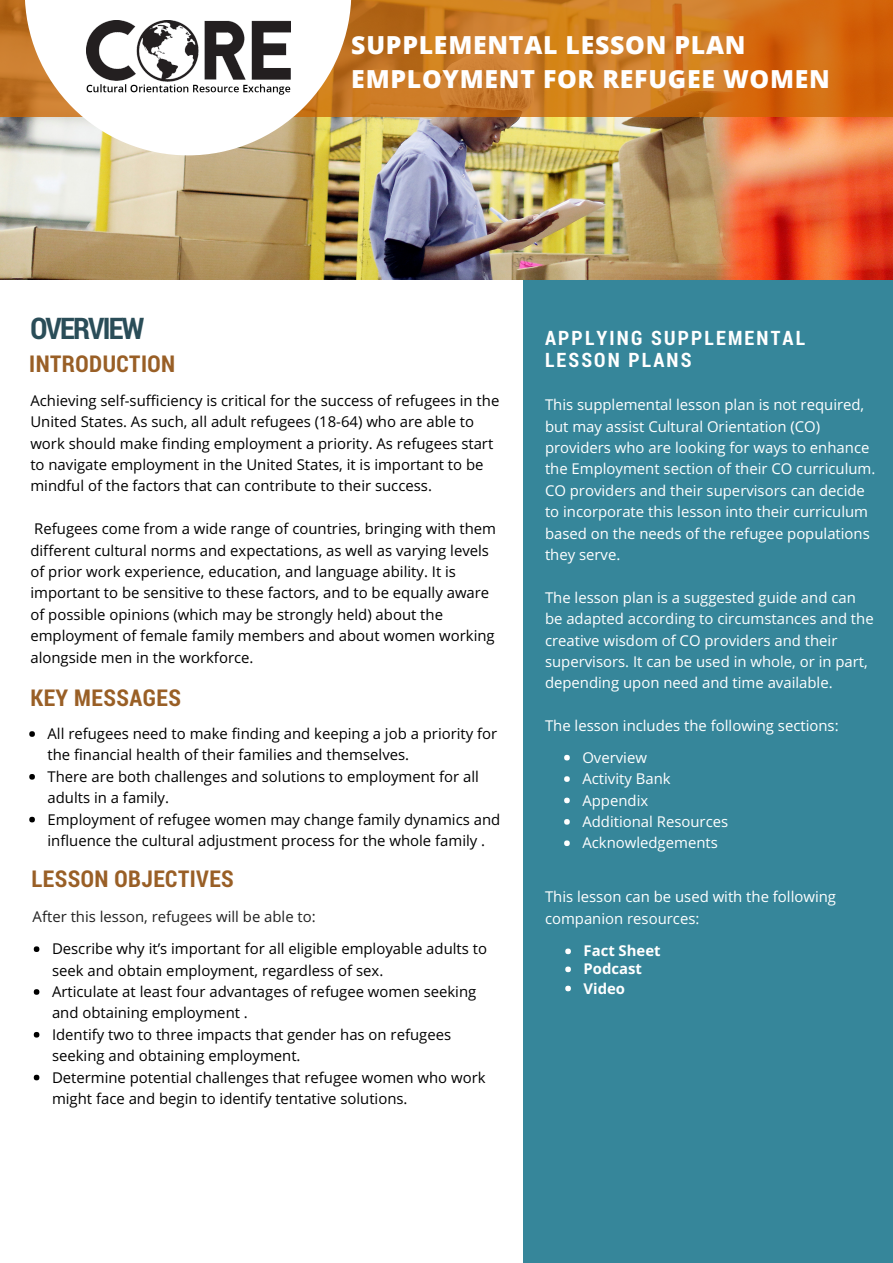
<style>
.page{position:relative;width:893px;height:1263px;background:#fff}
.page>*{position:absolute;margin:0;border:0;box-sizing:border-box;transform-origin:0 0}
.t1{font:700 29.85px "Roboto Condensed";letter-spacing:-.06em;color:#2a4d58}
.t2{font:800 24.9px/33.8px "Open Sans";letter-spacing:.03em;color:#fff}
.t3{font:700 23.25px "Roboto Condensed";letter-spacing:.02em;color:#995f26}
.t4{font:700 19.8px/22.5px "Roboto Condensed";letter-spacing:.11em;color:#fff}
.t5{font:14.85px/21.5px "Open Sans";color:#000}
.t6{font:14.85px/21.5px "Open Sans";color:#fff}
.t7{font:14.85px "Open Sans";color:#222}
.t8{font:700 14.85px/18.6px "Open Sans";color:#fff}
</style>
<div class="page">
<div style="left:524px;top:279px;width:369px;height:984px;background:#36869a"></div>
<img style="left:0;top:117px;width:893px;height:162px">
<svg style="left:0;top:0;width:893px;height:117px;background:#cc741d"></svg>
<svg style="left:25px;top:0;width:326px;height:155px"></svg>
<img style="left:87px;top:20px;width:203px;height:75px">
<svg style="left:29px;top:731px;width:6px;height:6px"></svg>
<svg style="left:29px;top:774px;width:6px;height:6px"></svg>
<svg style="left:29px;top:817px;width:6px;height:5px"></svg>
<svg style="left:34px;top:946px;width:5px;height:6px"></svg>
<svg style="left:34px;top:989px;width:5px;height:6px"></svg>
<svg style="left:34px;top:1032px;width:5px;height:5px"></svg>
<svg style="left:34px;top:1075px;width:5px;height:5px"></svg>
<svg style="left:564px;top:755px;width:6px;height:5px"></svg>
<svg style="left:564px;top:776px;width:6px;height:6px"></svg>
<svg style="left:564px;top:798px;width:6px;height:5px"></svg>
<svg style="left:564px;top:819px;width:6px;height:6px"></svg>
<svg style="left:564px;top:840px;width:6px;height:6px"></svg>
<svg style="left:565px;top:948px;width:6px;height:6px"></svg>
<svg style="left:565px;top:966px;width:6px;height:6px"></svg>
<svg style="left:565px;top:986px;width:6px;height:5px"></svg>
<h1 class="t1" style="left:30px;top:308px;width:115px">OVERVIEW</h1>
<h3 class="t3" style="left:29px;top:348px;width:147px">INTRODUCTION</h3>
<h2 class="t2" style="left:351px;top:28px;width:480px">SUPPLEMENTAL LESSON PLAN<br>EMPLOYMENT FOR REFUGEE WOMEN</h2>
<h3 class="t4" style="left:545px;top:326px;width:262px">APPLYING SUPPLEMENTAL<br>LESSON PLANS</h3>
<p class="t5" style="left:30px;top:389px;width:470px">Achieving self-sufficiency is critical for the success of refugees in the United States. As such, all adult refugees (18-64) who are able to work should make finding employment a priority. As refugees start to navigate employment in the United States, it is important to be mindful of the factors that can contribute to their success.</p>
<p class="t5" style="left:30px;top:518px;width:467px">Refugees come from a wide range of countries, bringing with them different cultural norms and expectations, as well as varying levels of prior work experience, education, and language ability. It is important to be sensitive to these factors, and to be equally aware of possible opinions (which may be strongly held) about the employment of female family members and about women working alongside men in the workforce.</p>
<h3 class="t3" style="left:30px;top:681px;width:152px">KEY MESSAGES</h3>
<p class="t5" style="left:48px;top:723px;width:454px">All refugees need to make finding and keeping a job a priority for the financial health of their families and themselves.<br>There are both challenges and solutions to employment for all adults in a family.<br>Employment of refugee women may change family dynamics and influence the cultural adjustment process for the whole family .</p>
<h3 class="t3" style="left:32px;top:862px;width:204px">LESSON OBJECTIVES</h3>
<p class="t7" style="left:33px;top:906px;width:285px">After this lesson, refugees will be able to:</p>
<p class="t5" style="left:52px;top:938px;width:437px">Describe why it’s important for all eligible employable adults to seek and obtain employment, regardless of sex.<br>Articulate at least four advantages of refugee women seeking and obtaining employment .<br>Identify two to three impacts that gender has on refugees seeking and obtaining employment.<br>Determine potential challenges that refugee women who work might face and begin to identify tentative solutions.</p>
<p class="t6" style="left:545px;top:394px;width:332px">This supplemental lesson plan is not required, but may assist Cultural Orientation (CO) providers who are looking for ways to enhance the Employment section of their CO curriculum.<br>CO providers and their supervisors can decide to incorporate this lesson into their curriculum based on the needs of the refugee populations they serve.</p>
<p class="t6" style="left:545px;top:586px;width:330px">The lesson plan is a suggested guide and can be adapted according to circumstances and the creative wisdom of CO providers and their supervisors. It can be used in whole, or in part, depending upon need and time available.</p>
<p class="t6" style="left:545px;top:715px;width:295px">The lesson includes the following sections:</p>
<p class="t6" style="left:582px;top:746px;width:147px">Overview<br>Activity Bank<br>Appendix<br>Additional Resources<br>Acknowledgements</p>
<p class="t6" style="left:545px;top:886px;width:293px">This lesson can be used with the following companion resources:</p>
<p class="t8" style="left:583px;top:941px;width:79px">Fact Sheet<br>Podcast<br>Video</p>
</div>
